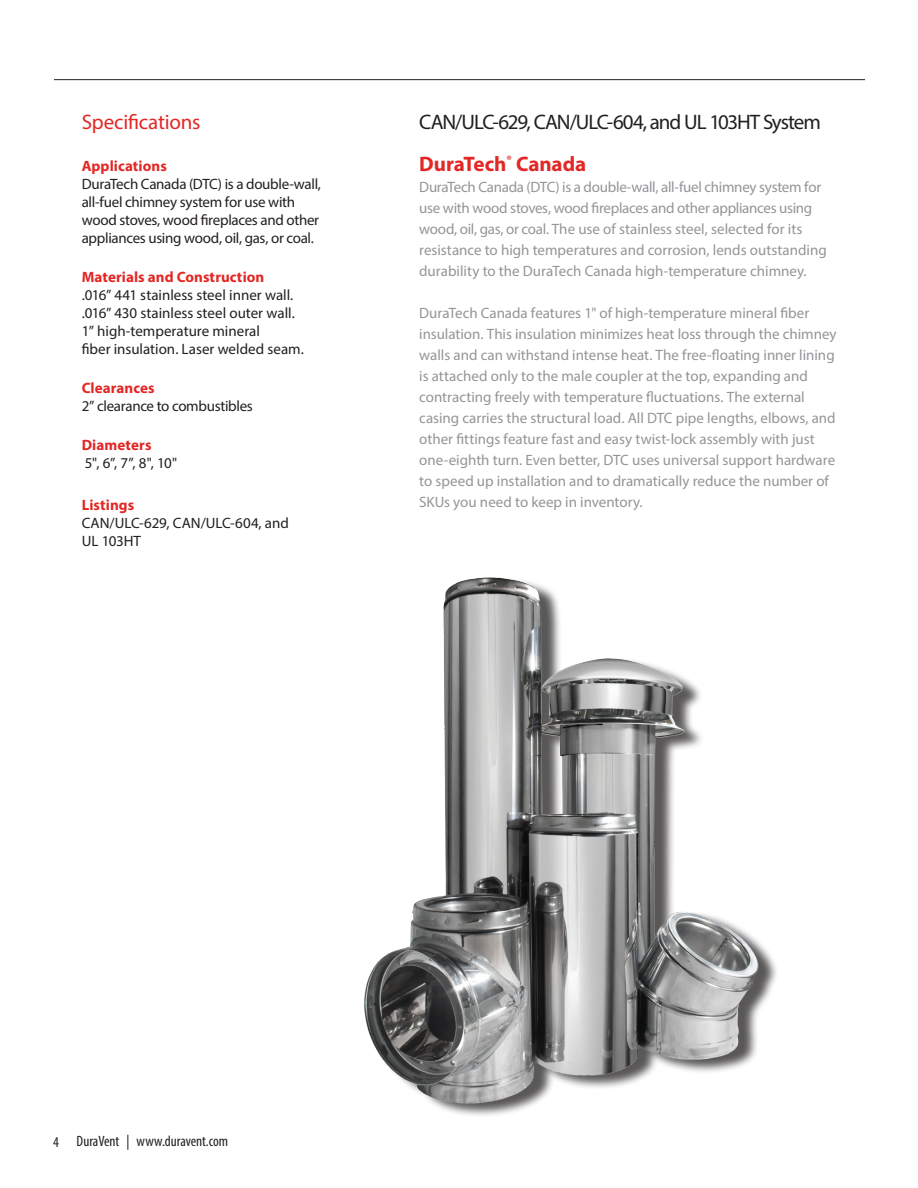
<style>
.page{position:relative;width:918px;height:1188px;background:#fff}
.page>*{position:absolute;margin:0;border:0;box-sizing:border-box;transform-origin:0 0}
.t1{font:21px/42px "Myriad Pro";letter-spacing:-.05em;color:#231f20}
.t2{font:21px "Myriad Pro";letter-spacing:-.01em;color:#e22725}
.t3{font:15px/21px "Myriad Pro";color:#939598}
.t4{font:15px/18px "Myriad Pro";letter-spacing:-.015em;color:#231f20}
.t5{font:700 15px "Myriad Pro";letter-spacing:.005em;color:#e22725}
.t6{font:condensed 15px "Myriad Pro";color:#231f20}
.s1{font-weight:700;color:#e22725}
</style>
<div class="page">
<hr style="left:54px;top:79px;width:811px;height:1px;background:#231f20">
<img style="left:364px;top:577px;width:413px;height:539px">
<h1 class="t2" style="left:82px;top:109px;width:120px">Specifications</h1>
<p class="t5" style="left:82px;top:156px;width:87px">Applications</p>
<p class="t4" style="left:82px;top:175px;width:241px">DuraTech Canada (DTC) is a double-wall, all-fuel chimney system for use with wood stoves, wood fireplaces and other appliances using wood, oil, gas, or coal.</p>
<p class="t5" style="left:82px;top:267px;width:184px">Materials and Construction</p>
<p class="t4" style="left:82px;top:286px;width:224px">.016” 441 stainless steel inner wall. .016” 430 stainless steel outer wall.<br>1” high-temperature mineral<br>fiber insulation. Laser welded seam.</p>
<p class="t5" style="left:82px;top:378px;width:75px">Clearances</p>
<p class="t4" style="left:82px;top:397px;width:173px">2” clearance to combustibles</p>
<p class="t5" style="left:82px;top:435px;width:71px">Diameters</p>
<p class="t4" style="left:85px;top:454px;width:94px">5", 6”, 7”, 8", 10"</p>
<p class="t5" style="left:82px;top:495px;width:54px">Listings</p>
<p class="t4" style="left:82px;top:514px;width:209px">CAN/ULC-629, CAN/ULC-604, and<br>UL 103HT</p>
<h1 class="t1" style="left:419px;top:101px;width:403px">CAN/ULC-629, CAN/ULC-604, and UL 103HT System<br><span class="s1">DuraTech</span><sup>®</sup> <span class="s1">Canada</span></h1>
<p class="t3" style="left:419px;top:176px;width:409px">DuraTech Canada (DTC) is a double-wall, all-fuel chimney system for use with wood stoves, wood fireplaces and other appliances using wood, oil, gas, or coal. The use of stainless steel, selected for its resistance to high temperatures and corrosion, lends outstanding durability to the DuraTech Canada high-temperature chimney.</p>
<p class="t3" style="left:419px;top:302px;width:419px">DuraTech Canada features 1" of high-temperature mineral fiber insulation. This insulation minimizes heat loss through the chimney walls and can withstand intense heat. The free-floating inner lining is attached only to the male coupler at the top, expanding and contracting freely with temperature fluctuations. The external casing carries the structural load. All DTC pipe lengths, elbows, and other fittings feature fast and easy twist-lock assembly with just one-eighth turn. Even better, DTC uses universal support hardware to speed up installation and to dramatically reduce the number of SKUs you need to keep in inventory.</p>
<p class="t6" style="left:53px;top:1132px;width:177px">4 DuraVent | www.duravent.com</p>
</div>
